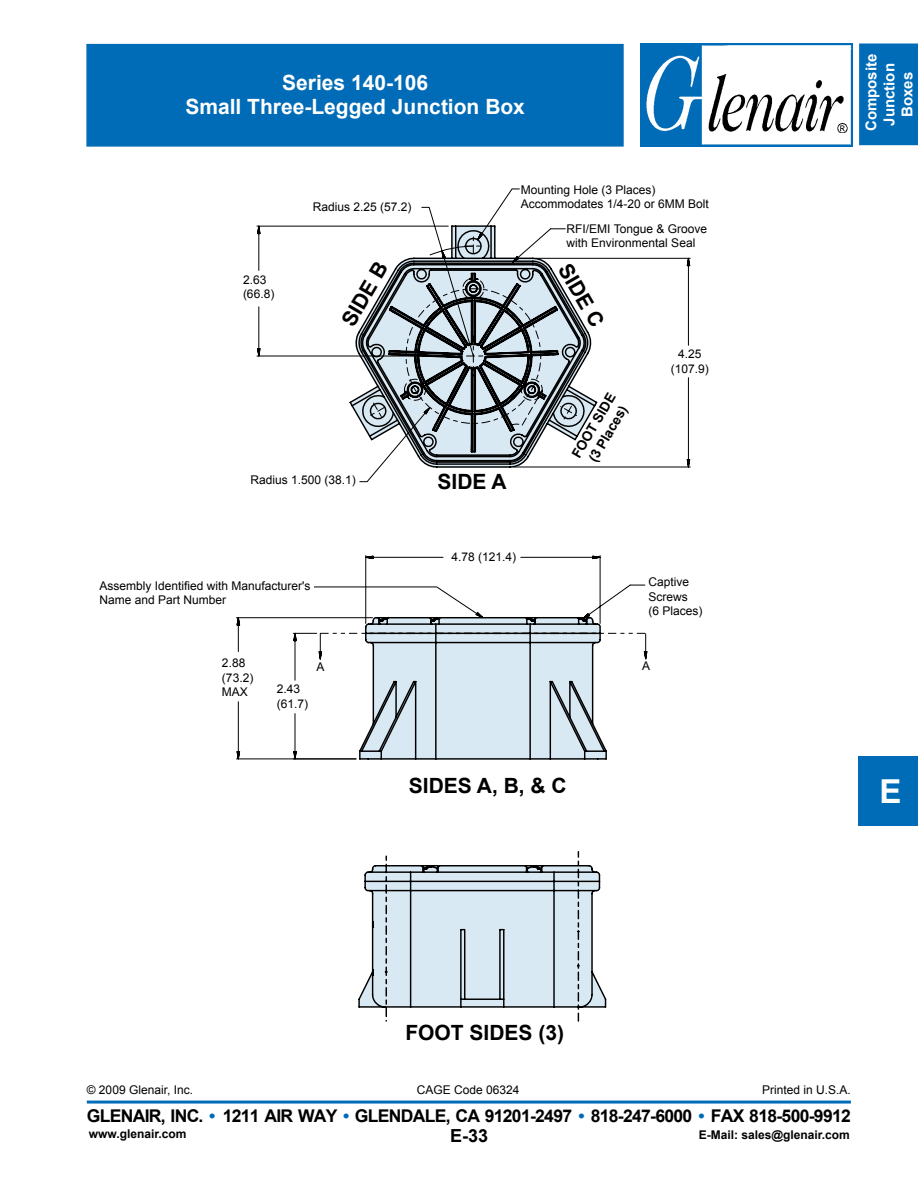
<style>
.page{position:relative;width:918px;height:1188px;background:#fff}
.page>*{position:absolute;margin:0;border:0;box-sizing:border-box;transform-origin:0 0}
.t1{font:700 33px "Arial";color:#fff}
.t2{font:700 21px/24px "Arial";color:#fff;text-align:center}
.t3{font:700 21px "Arial";color:#000}
.t4{font:700 18px "Arial";color:#000}
.t5{font:700 17.55px "Arial";letter-spacing:-.04em;color:#000}
.t6{font:700 15px/18px "Arial";color:#fff;text-align:center}
.t7{font:700 13.5px/16.5px "Arial";color:#000;text-align:center}
.t8{font:12px/14.4px "Arial";color:#000}
.t9{font:700 12px "Arial";color:#000}
.s1{color:#006bb6}
</style>
<div class="page">
<div style="left:86px;top:44px;width:538px;height:103px;background:#006bb6;border:2px solid #006bb6"></div>
<div style="left:859px;top:44px;width:59px;height:101px;background:#006bb6"></div>
<img style="left:641px;top:44px;width:212px;height:102px">
<img style="left:709px;top:74px;width:138px;height:58px">
<hr style="left:87px;top:1101px;width:764px;height:3px;background:#006bb6">
<div style="left:858px;top:756px;width:60px;height:69px;background:#006bb6"></div>
<svg style="left:358px;top:851px;width:249px;height:171px"></svg>
<svg style="left:687px;top:257px;width:3px;height:31px"></svg>
<svg style="left:599px;top:288px;width:91px;height:180px"></svg>
<svg style="left:348px;top:225px;width:251px;height:244px"></svg>
<svg style="left:370px;top:188px;width:207px;height:266px"></svg>
<hr style="left:257px;top:226px;width:191px;height:1px;background:#000">
<hr style="left:257px;top:356px;width:193px;height:1px;background:#000">
<svg style="left:257px;top:225px;width:4px;height:46px"></svg>
<svg style="left:257px;top:306px;width:4px;height:51px"></svg>
<svg style="left:236px;top:555px;width:411px;height:205px"></svg>
<h2 class="t2" style="left:185px;top:71px;width:341px">Series 140-106<br>Small Three-Legged Junction Box</h2>
<p class="t8" style="left:243px;top:273px;width:33px">2.63 (66.8)</p>
<p class="t8" style="left:313px;top:200px;width:100px">Radius 2.25 (57.2)</p>
<p class="t8" style="left:521px;top:183px;width:190px">Mounting Hole (3 Places)<br>Accommodates 1/4-20 or 6MM Bolt</p>
<p class="t8" style="left:567px;top:221px;width:142px">RFI/EMI Tongue &amp; Groove with Environmental Seal</p>
<h2 class="t3" style="left:335px;top:317px;width:72px;rotate:-60deg">SIDE B</h2>
<h2 class="t3" style="left:576px;top:258px;width:72px;rotate:60deg">SIDE C</h2>
<p class="t7" style="left:569px;top:453px;width:74px;rotate:-60deg">FOOT SIDE (3 Places)</p>
<p class="t8" style="left:671px;top:347px;width:40px;text-align:center">4.25 (107.9)</p>
<p class="t8" style="left:251px;top:473px;width:107px">Radius 1.500 (38.1)</p>
<p class="t8" style="left:100px;top:579px;width:213px">Assembly Identified with Manufacturer's<br>Name and Part Number</p>
<h2 class="t3" style="left:438px;top:467px;width:71px">SIDE A</h2>
<p class="t8" style="left:452px;top:550px;width:66px">4.78 (121.4)</p>
<p class="t8" style="left:649px;top:575px;width:56px">Captive<br>Screws<br>(6 Places)</p>
<p class="t8" style="left:222px;top:656px;width:33px">2.88 (73.2)<br>MAX</p>
<p class="t8" style="left:277px;top:682px;width:33px">2.43 (61.7)</p>
<p class="t8" style="left:316px;top:660px;width:10px">A</p>
<p class="t8" style="left:642px;top:658px;width:10px">A</p>
<h2 class="t3" style="left:409px;top:771px;width:159px">SIDES A, B, &amp; C</h2>
<p class="t6" style="left:863px;top:131px;width:79px;rotate:-90deg">Composite<br>Junction<br>Boxes</p>
<h1 class="t1" style="left:880px;top:769px;width:24px">E</h1>
<h2 class="t3" style="left:405px;top:1018px;width:160px">FOOT SIDES (3)</h2>
<p class="t8" style="left:87px;top:1082px;width:108px">© 2009 Glenair, Inc.</p>
<p class="t8" style="left:417px;top:1083px;width:104px">CAGE Code 06324</p>
<p class="t8" style="left:762px;top:1082px;width:90px">Printed in U.S.A.</p>
<p class="t9" style="left:89px;top:1126px;width:99px">www.glenair.com</p>
<p class="t9" style="left:699px;top:1126px;width:153px">E-Mail: sales@glenair.com</p>
<h3 class="t5" style="left:87px;top:1104px;width:766px">GLENAIR, INC. <span class="s1">•</span> 1211 AIR WAY <span class="s1">•</span> GLENDALE, CA 91201-2497 <span class="s1">•</span> 818-247-6000 <span class="s1">•</span> FAX 818-500-9912</h3>
<h3 class="t4" style="left:450px;top:1124px;width:40px">E-33</h3>
</div>
